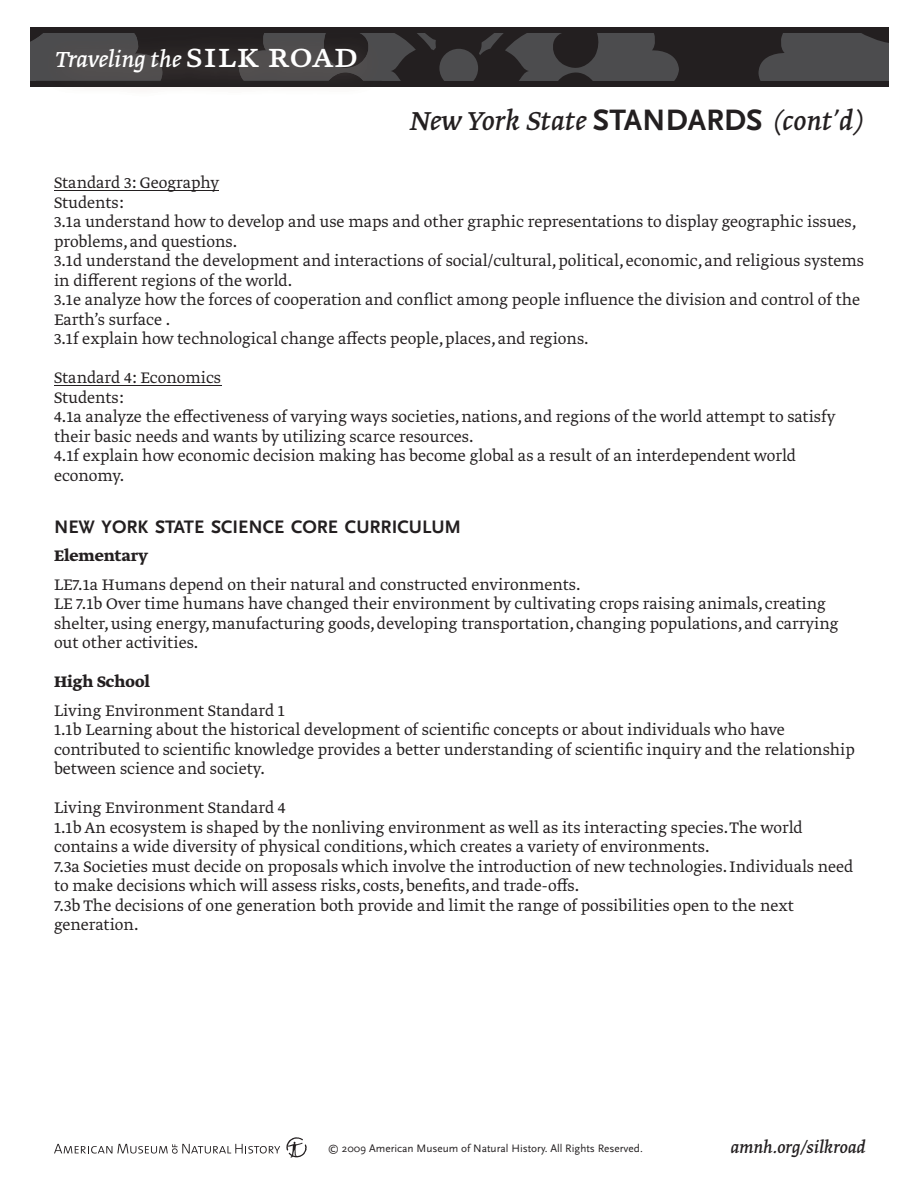
<style>
.page{position:relative;width:918px;height:1188px;background:#fff}
.page>*{position:absolute;margin:0;border:0;box-sizing:border-box;transform-origin:0 0}
.t1{font:italic 30.6px "Greta Text";color:#231f20}
.t2{font:italic 25.65px "Greta Text";color:#fff}
.t3{font:italic 19.5px "Greta Text";color:#231f20}
.t4{font:700 18.9px "Scala Sans";color:#231f20}
.t5{font:300 18px/19.5px "Greta Text Std";color:#231f20}
.t6{font:700 18px "Greta Text Std";color:#231f20}
.t7{font:11.25px "Scala Sans";color:#231f20}
.s1{font-style:normal;font-size:39.3px}
.s2{font-family:"Scala Sans";font-weight:700;font-style:normal;font-size:30.9px}
</style>
<div class="page">
<hr style="left:54px;top:190px;width:165px;height:1px;background:#231f20">
<hr style="left:54px;top:385px;width:167px;height:1px;background:#231f20">
<svg style="left:54px;top:1144px;width:226px;height:10px"></svg>
<svg style="left:286px;top:1137px;width:21px;height:21px"></svg>
<svg style="left:30px;top:33px;width:858px;height:48px;background:#3a3839"></svg>
<div style="left:30px;top:81px;width:858px;height:6px;background:#231f20"></div>
<div style="left:30px;top:27px;width:858px;height:6px;background:#231f20"></div>
<img style="left:126px;top:34px;width:256px;height:55px">
<img style="left:36px;top:34px;width:335px;height:47px">
<img style="left:126px;top:81px;width:256px;height:1px">
<img style="left:43px;top:33px;width:339px;height:1px">
<h2 class="t2" style="left:55px;top:49px;width:305px">Traveling the <span class="s1">silk road</span></h2>
<h1 class="t1" style="left:409px;top:108px;width:454px">New York State <span class="s2">STANDARDS</span> (cont’d)</h1>
<p class="t5" style="left:54px;top:174px;width:811px">Standard 3: Geography<br>Students:<br>3.1a understand how to develop and use maps and other graphic representations to display geographic issues, problems, and questions.<br>3.1d understand the development and interactions of social/cultural, political, economic, and religious systems in different regions of the world.<br>3.1e analyze how the forces of cooperation and conflict among people influence the division and control of the Earth’s surface .<br>3.1f explain how technological change affects people, places, and regions.</p>
<p class="t5" style="left:54px;top:369px;width:783px">Standard 4: Economics<br>Students:<br>4.1a analyze the effectiveness of varying ways societies, nations, and regions of the world attempt to satisfy their basic needs and wants by utilizing scarce resources.<br>4.1f explain how economic decision making has become global as a result of an interdependent world economy.</p>
<p class="t4" style="left:54px;top:519px;width:409px">NEW YORK STATE SCIENCE CORE CURRICULUM</p>
<p class="t6" style="left:54px;top:549px;width:96px">Elementary</p>
<p class="t5" style="left:54px;top:575px;width:786px">LE7.1a Humans depend on their natural and constructed environments.<br>LE 7.1b Over time humans have changed their environment by cultivating crops raising animals, creating shelter, using energy, manufacturing goods, developing transportation, changing populations, and carrying out other activities.</p>
<p class="t6" style="left:54px;top:675px;width:98px">High School</p>
<p class="t5" style="left:54px;top:701px;width:802px">Living Environment Standard 1<br>1.1b Learning about the historical development of scientific concepts or about individuals who have contributed to scientific knowledge provides a better understanding of scientific inquiry and the relationship between science and society.</p>
<p class="t5" style="left:54px;top:799px;width:801px">Living Environment Standard 4<br>1.1b An ecosystem is shaped by the nonliving environment as well as its interacting species. The world contains a wide diversity of physical conditions, which creates a variety of environments.<br>7.3a Societies must decide on proposals which involve the introduction of new technologies. Individuals need to make decisions which will assess risks, costs, benefits, and trade-offs.<br>7.3b The decisions of one generation both provide and limit the range of possibilities open to the next generation.</p>
<p class="t7" style="left:328px;top:1143px;width:317px">© 2009 American Museum of Natural History. All Rights Reserved.</p>
<p class="t3" style="left:730px;top:1139px;width:137px">amnh.org/silkroad</p>
</div>
